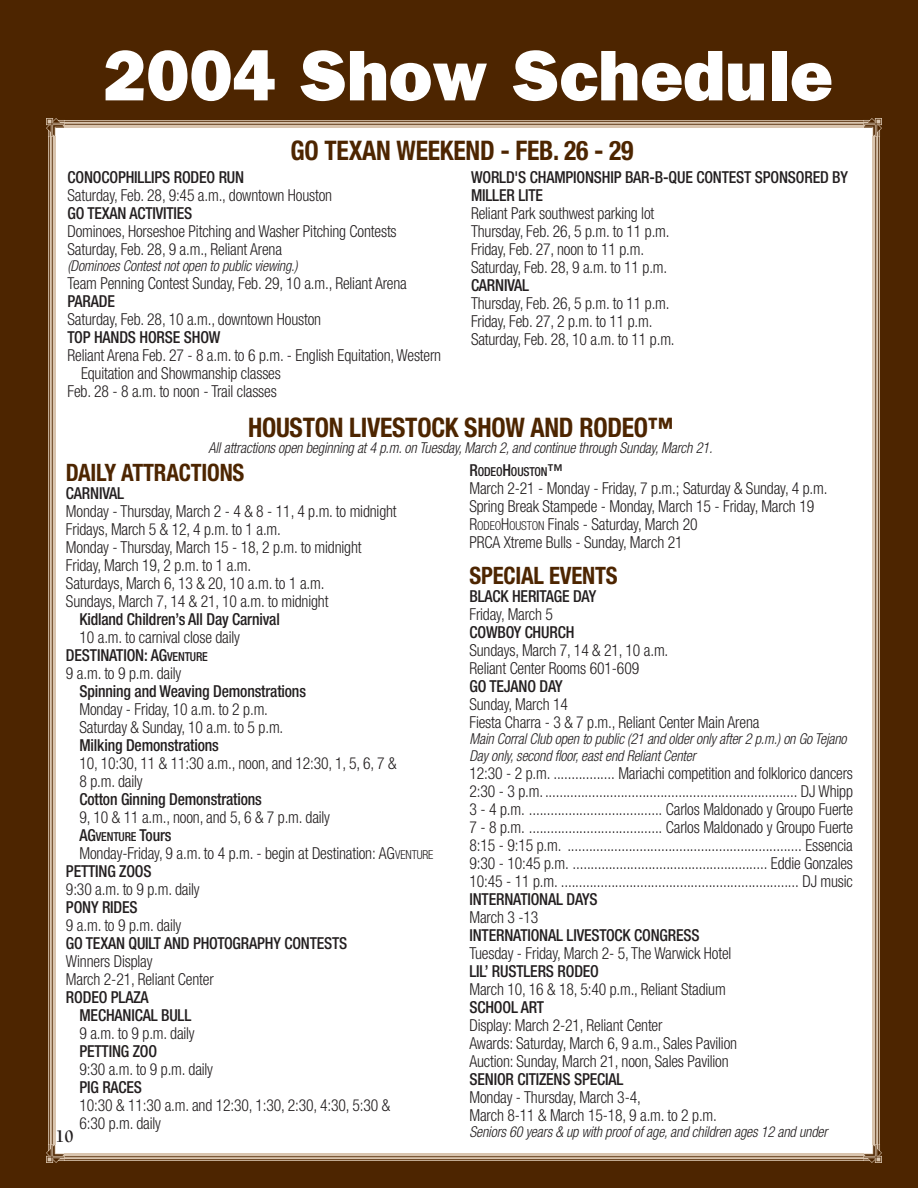
<style>
.page{position:relative;width:918px;height:1188px;background:#4d2500}
.page>*{position:absolute;margin:0;border:0;box-sizing:border-box;transform-origin:0 0}
.t1{font:800 72px "Franklin Gothic";color:#fff}
.t2{font:700 condensed 27px "Helvetica Neue";letter-spacing:-.01em;color:#4d2500;scale:.95 1}
.t3{font:700 condensed 24px "Helvetica Neue";letter-spacing:-.01em;color:#4d2500;scale:.95 1}
.t4{font:700 18px "Berkeley";color:#231f20;scale:.95 1}
.t5{font:300 condensed 16.5px/18px "Helvetica Neue";letter-spacing:-.01em;color:#231f20;scale:.95 1}
.t6{font:500 condensed 16.5px/18px "Helvetica Neue";letter-spacing:-.01em;color:#231f20;scale:.95 1}
.t7{font:italic 300 condensed 15px/16.5px "Helvetica Neue";letter-spacing:-.01em;color:#231f20;scale:.95 1}
.t8{font:500 condensed 12.3px "Helvetica Neue";letter-spacing:-.015em;color:#231f20;scale:.95 1}
.s1{font-weight:500}
.s2{font-weight:500;font-size:12.3px}
.s3{font-size:12.3px}
.s4{font-size:16.5px}
</style>
<div class="page">
<div style="left:56px;top:128px;width:817px;height:1026px;background:#fff"></div>
<img style="left:46px;top:119px;width:18px;height:18px">
<img style="left:64px;top:119px;width:800px;height:9px">
<img style="left:864px;top:119px;width:18px;height:18px">
<img style="left:873px;top:137px;width:9px;height:1007px">
<img style="left:864px;top:1144px;width:18px;height:18px">
<img style="left:64px;top:1154px;width:800px;height:8px">
<img style="left:46px;top:1145px;width:18px;height:17px">
<img style="left:46px;top:137px;width:10px;height:1008px">
<h1 class="t1" style="left:103px;top:49px;width:732px">2004 Show Schedule</h1>
<h2 class="t2" style="left:291px;top:141px;width:363px">GO TEXAN WEEKEND - FEB. 26 - 29</h2>
<p class="t6" style="left:68px;top:170px;width:187px">CONOCOPHILLIPS RODEO RUN</p>
<p class="t5" style="left:68px;top:188px;width:280px">Saturday, Feb. 28, 9:45 a.m., downtown Houston</p>
<p class="t6" style="left:68px;top:206px;width:133px">GO TEXAN ACTIVITIES</p>
<p class="t5" style="left:68px;top:224px;width:348px">Dominoes, Horseshoe Pitching and Washer Pitching Contests<br>Saturday, Feb. 28, 9 a.m., Reliant Arena</p>
<p class="t7" style="left:68px;top:259px;width:244px">(DominoesContestnotopen to public viewing.)</p>
<p class="t5" style="left:68px;top:276px;width:359px">Team Penning Contest Sunday, Feb. 29, 10 a.m., Reliant Arena</p>
<p class="t6" style="left:68px;top:294px;width:51px">PARADE</p>
<p class="t5" style="left:68px;top:312px;width:269px">Saturday, Feb. 28, 10 a.m., downtown Houston</p>
<p class="t6" style="left:68px;top:330px;width:163px">TOP HANDS HORSE SHOW</p>
<p class="t5" style="left:68px;top:348px;width:395px">Reliant Arena Feb. 27 - 8 a.m. to 6 p.m. - English Equitation, Western</p>
<p class="t5" style="left:81px;top:366px;width:212px">Equitation and Showmanship classes</p>
<p class="t5" style="left:68px;top:384px;width:222px">Feb. 28 - 8 a.m. to noon - Trail classes</p>
<p class="t6" style="left:471px;top:170px;width:398px">WORLD'S CHAMPIONSHIP BAR-B-QUE CONTEST SPONSORED BY<br>MILLER LITE</p>
<p class="t5" style="left:471px;top:206px;width:211px">Reliant Park southwest parking lot Thursday, Feb. 26, 5 p.m. to 11 p.m.<br>Friday, Feb. 27, noon to 11 p.m.<br>Saturday, Feb. 28, 9 a.m. to 11 p.m.</p>
<p class="t6" style="left:471px;top:278px;width:63px">CARNIVAL</p>
<p class="t5" style="left:471px;top:296px;width:216px">Thursday, Feb. 26, 5 p.m. to 11 p.m.<br>Friday, Feb. 27, 2 p.m. to 11 p.m.<br>Saturday, Feb. 28, 10 a.m. to 11 p.m.</p>
<h2 class="t2" style="left:248px;top:417px;width:449px">HOUSTON LIVESTOCK SHOW AND RODEO™</h2>
<p class="t7" style="left:209px;top:441px;width:535px">Allattractionsopen beginning at4 p.m. on Tuesday, March 2, and continue through Sunday, March 21.</p>
<h3 class="t3" style="left:66px;top:464px;width:189px">DAILY ATTRACTIONS</h3>
<p class="t6" style="left:66px;top:486px;width:63px">CARNIVAL</p>
<p class="t5" style="left:66px;top:504px;width:350px">Monday - Thursday, March 2 - 4 &amp; 8 - 11, 4 p.m. to midnight Fridays, March 5 &amp; 12, 4 p.m. to 1 a.m.<br>Monday - Thursday, March 15 - 18, 2 p.m. to midnight Friday, March 19, 2 p.m. to 1 a.m.<br>Saturdays, March 6, 13 &amp; 20, 10 a.m. to 1 a.m.<br>Sundays, March 7, 14 &amp; 21, 10 a.m. to midnight</p>
<p class="t6" style="left:79px;top:612px;width:212px">Kidland Children’s All Day Carnival</p>
<p class="t5" style="left:66px;top:630px;width:185px;text-indent:13px">10 a.m. to carnival close daily<br><span class="s1">DESTINATION: AG</span><span class="s2">VENTURE<br></span>9 a.m. to 9 p.m. daily</p>
<p class="t6" style="left:79px;top:684px;width:240px">Spinning and Weaving Demonstrations</p>
<p class="t5" style="left:79px;top:702px;width:216px">Monday - Friday, 10 a.m. to 2 p.m.<br>Saturday &amp; Sunday, 10 a.m. to 5 p.m.</p>
<p class="t6" style="left:79px;top:738px;width:148px">Milking Demonstrations</p>
<p class="t5" style="left:79px;top:756px;width:335px">10, 10:30, 11 &amp; 11:30 a.m., noon, and 12:30, 1, 5, 6, 7 &amp;<br>8 p.m. daily</p>
<p class="t6" style="left:79px;top:792px;width:194px">Cotton Ginning Demonstrations</p>
<p class="t5" style="left:79px;top:810px;width:265px">9, 10 &amp; 11 a.m., noon, and 5, 6 &amp; 7 p.m. daily</p>
<p class="t6" style="left:79px;top:828px;width:98px">AG<span class="s3">VENTURE</span> Tours</p>
<p class="t5" style="left:79px;top:846px;width:374px">Monday-Friday, 9 a.m. to 4 p.m. - begin at Destination: AG<span class="s3">VENTURE</span></p>
<p class="t6" style="left:66px;top:864px;width:92px">PETTING ZOOS</p>
<p class="t5" style="left:66px;top:882px;width:142px">9:30 a.m. to 9 p.m. daily</p>
<p class="t6" style="left:66px;top:900px;width:77px">PONY RIDES</p>
<p class="t5" style="left:66px;top:918px;width:123px">9 a.m. to 9 p.m. daily</p>
<p class="t6" style="left:66px;top:936px;width:298px">GO TEXAN QUILT AND PHOTOGRAPHY CONTESTS</p>
<p class="t5" style="left:66px;top:954px;width:157px">Winners Display<br>March 2-21, Reliant Center</p>
<p class="t6" style="left:79px;top:990px;width:119px;text-indent:-13px">RODEO PLAZA<br>MECHANICAL BULL</p>
<p class="t5" style="left:79px;top:1026px;width:123px">9 a.m. to 9 p.m. daily</p>
<p class="t6" style="left:79px;top:1044px;width:83px">PETTING ZOO</p>
<p class="t5" style="left:79px;top:1062px;width:142px">9:30 a.m. to 9 p.m. daily</p>
<p class="t6" style="left:79px;top:1080px;width:67px">PIG RACES</p>
<p class="t5" style="left:79px;top:1098px;width:329px">10:30 &amp; 11:30 a.m. and 12:30, 1:30, 2:30, 4:30, 5:30 &amp;<br>6:30 p.m. daily</p>
<p class="t4" style="left:56px;top:1129px;width:21px">10</p>
<p class="t8" style="left:469px;top:467px;width:100px"><span class="s4">R</span>ODEO<span class="s4">H</span>OUSTON<span class="s4">™</span></p>
<p class="t5" style="left:469px;top:481px;width:378px">March 2-21 - Monday - Friday, 7 p.m.; Saturday &amp; Sunday, 4 p.m.<br>Spring Break Stampede - Monday, March 15 - Friday, March 19<br>R<span class="s3">ODEO</span>H<span class="s3">OUSTON</span> Finals - Saturday, March 20<br>PRCA Xtreme Bulls - Sunday, March 21</p>
<h3 class="t3" style="left:469px;top:566px;width:157px">SPECIAL EVENTS</h3>
<p class="t6" style="left:469px;top:589px;width:135px">BLACK HERITAGE DAY</p>
<p class="t5" style="left:469px;top:607px;width:90px">Friday, March 5</p>
<p class="t6" style="left:469px;top:625px;width:112px">COWBOY CHURCH</p>
<p class="t5" style="left:469px;top:643px;width:211px">Sundays, March 7, 14 &amp; 21, 10 a.m.<br>Reliant Center Rooms 601-609</p>
<p class="t6" style="left:469px;top:679px;width:100px">GO TEJANO DAY</p>
<p class="t5" style="left:469px;top:697px;width:307px">Sunday, March 14<br>Fiesta Charra - 3 &amp; 7 p.m., Reliant Center Main Arena</p>
<p class="t7" style="left:469px;top:732px;width:401px">Main CorralClub open to public (21 and olderonlyafter2 p.m.) on Go Tejano<br>Dayonly, second floor, eastend ReliantCenter</p>
<p class="t5" style="left:469px;top:766px;width:405px;text-align:justify">12:30 - 2 p.m. ................. Mariachi competition and folklorico dancers 2:30 - 3 p.m....................................................................... DJ Whipp 3 - 4 p.m. ..................................... Carlos Maldonado y Groupo Fuerte 7 - 8 p.m. ..................................... Carlos Maldonado y Groupo Fuerte 8:15 - 9:15 p.m. ................................................................. Essencia 9:30 - 10:45 p.m. ...................................................... Eddie Gonzales 10:45 - 11 p.m. .................................................................. DJ music</p>
<p class="t6" style="left:469px;top:892px;width:136px">INTERNATIONAL DAYS</p>
<p class="t5" style="left:469px;top:910px;width:74px">March 3 -13</p>
<p class="t6" style="left:469px;top:928px;width:244px">INTERNATIONAL LIVESTOCK CONGRESS</p>
<p class="t5" style="left:469px;top:946px;width:277px">Tuesday - Friday, March 2- 5, The Warwick Hotel</p>
<p class="t6" style="left:469px;top:964px;width:138px">LIL’ RUSTLERS RODEO</p>
<p class="t5" style="left:469px;top:982px;width:271px">March 10, 16 &amp; 18, 5:40 p.m., Reliant Stadium</p>
<p class="t6" style="left:469px;top:1000px;width:80px">SCHOOL ART</p>
<p class="t5" style="left:469px;top:1018px;width:283px">Display: March 2-21, Reliant Center<br>Awards: Saturday, March 6, 9 a.m., Sales Pavilion<br>Auction: Sunday, March 21, noon, Sales Pavilion</p>
<p class="t6" style="left:469px;top:1072px;width:163px">SENIOR CITIZENS SPECIAL</p>
<p class="t5" style="left:469px;top:1090px;width:262px">Monday - Thursday, March 3-4,<br>March 8-11 &amp; March 15-18, 9 a.m. to 2 p.m.</p>
<p class="t7" style="left:469px;top:1125px;width:381px">Seniors60 years&amp; up with proof of age, and children ages12 and under</p>
</div>
